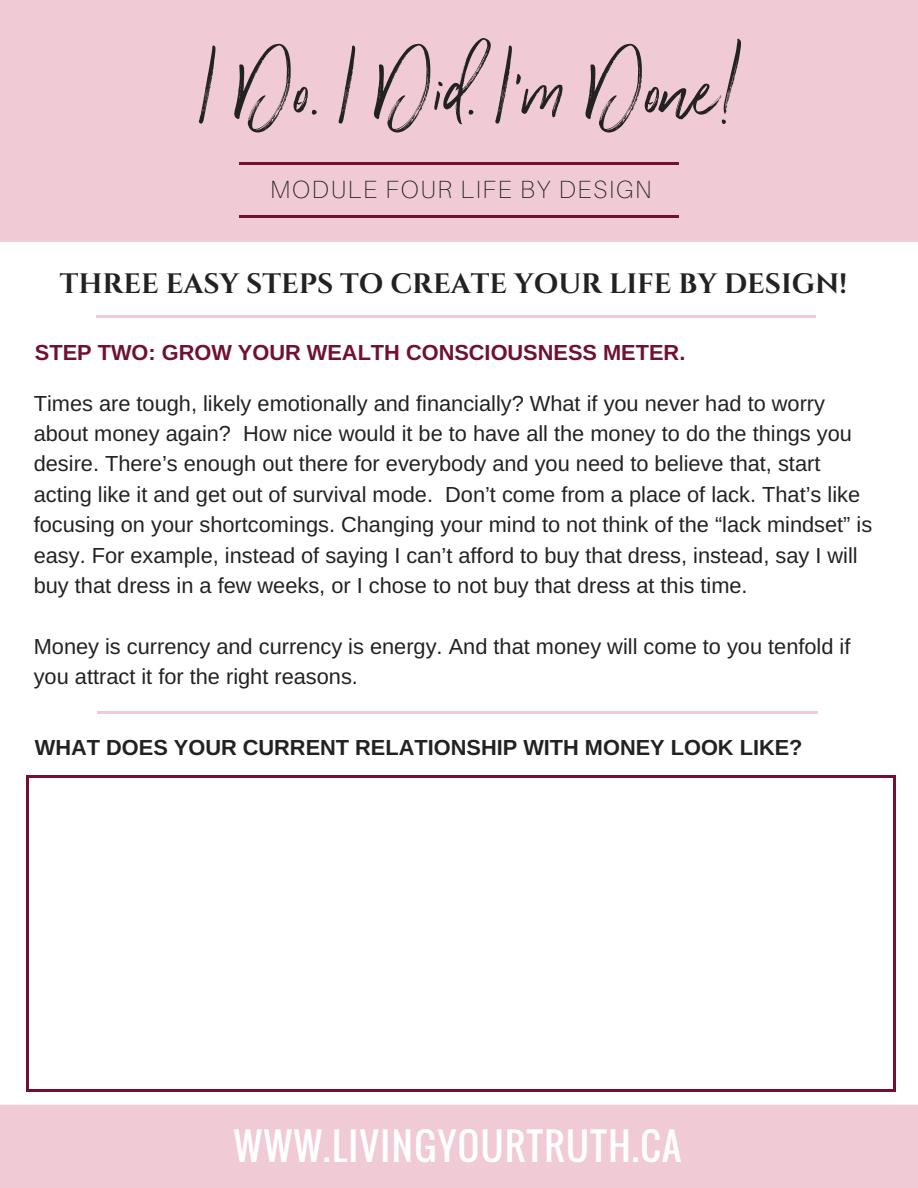
<style>
.page{position:relative;width:918px;height:1188px;background:#fff}
.page>*{position:absolute;margin:0;border:0;box-sizing:border-box;transform-origin:0 0}
.t1{font:136.95px "Wilderness Typeface";color:#222}
.t2{font:37.35px "Oswald";letter-spacing:.04em;color:#fff}
.t3{font:700 28.05px "Cinzel";color:#222}
.t4{font:100 24.9px "Aileron";letter-spacing:.07em;color:#222}
.t5{font:21.75px/30.3px "Arimo";color:#222}
.t6{font:700 21.75px "Arimo";color:#222}
.t7{font:700 21.75px "Arimo";color:#711032}
</style>
<div class="page">
<div style="left:0;top:0;width:918px;height:242px;background:#f0cad5"></div>
<svg style="left:239px;top:163px;width:13px;height:2px"></svg>
<svg style="left:666px;top:163px;width:13px;height:2px"></svg>
<hr style="left:252px;top:163px;width:90px;height:2px;background:#711032">
<hr style="left:342px;top:163px;width:90px;height:2px;background:#711032">
<hr style="left:432px;top:163px;width:90px;height:2px;background:#711032">
<hr style="left:522px;top:163px;width:90px;height:2px;background:#711032">
<hr style="left:612px;top:163px;width:54px;height:2px;background:#711032">
<svg style="left:239px;top:215px;width:13px;height:3px"></svg>
<svg style="left:666px;top:215px;width:13px;height:3px"></svg>
<hr style="left:252px;top:215px;width:90px;height:3px;background:#711032">
<hr style="left:342px;top:215px;width:90px;height:3px;background:#711032">
<hr style="left:432px;top:215px;width:90px;height:3px;background:#711032">
<hr style="left:522px;top:215px;width:90px;height:3px;background:#711032">
<hr style="left:612px;top:215px;width:54px;height:3px;background:#711032">
<div style="left:0;top:1105px;width:918px;height:83px;background:#f0cad5"></div>
<svg style="left:96px;top:316px;width:12px;height:2px"></svg>
<svg style="left:804px;top:316px;width:12px;height:2px"></svg>
<hr style="left:108px;top:316px;width:88px;height:2px;background:#f0cad5">
<hr style="left:196px;top:316px;width:87px;height:2px;background:#f0cad5">
<hr style="left:283px;top:316px;width:87px;height:2px;background:#f0cad5">
<hr style="left:370px;top:316px;width:87px;height:2px;background:#f0cad5">
<hr style="left:457px;top:316px;width:88px;height:2px;background:#f0cad5">
<hr style="left:544px;top:316px;width:88px;height:2px;background:#f0cad5">
<hr style="left:632px;top:316px;width:87px;height:2px;background:#f0cad5">
<hr style="left:719px;top:316px;width:85px;height:2px;background:#f0cad5">
<hr style="left:26px;top:777px;width:2px;height:312px;background:#711032">
<hr style="left:893px;top:777px;width:2px;height:312px;background:#711032">
<hr style="left:28px;top:1089px;width:865px;height:2px;background:#711032">
<hr style="left:28px;top:775px;width:865px;height:2px;background:#711032">
<svg style="left:97px;top:712px;width:12px;height:2px"></svg>
<svg style="left:805px;top:712px;width:12px;height:2px"></svg>
<hr style="left:109px;top:712px;width:88px;height:2px;background:#f0cad5">
<hr style="left:197px;top:712px;width:87px;height:2px;background:#f0cad5">
<hr style="left:284px;top:712px;width:87px;height:2px;background:#f0cad5">
<hr style="left:371px;top:712px;width:88px;height:2px;background:#f0cad5">
<hr style="left:458px;top:712px;width:88px;height:2px;background:#f0cad5">
<hr style="left:546px;top:712px;width:87px;height:2px;background:#f0cad5">
<hr style="left:633px;top:712px;width:87px;height:2px;background:#f0cad5">
<hr style="left:720px;top:712px;width:85px;height:2px;background:#f0cad5">
<h1 class="t1" style="left:201px;top:-1px;width:545px">I Do. I Did. I'm Done!</h1>
<p class="t4" style="left:270px;top:174px;width:383px">MODULE FOUR LIFE BY DESIGN</p>
<p class="t3" style="left:60px;top:265px;width:789px">THREE EASY STEPS TO CREATE YOUR LIFE BY DESIGN!</p>
<p class="t7" style="left:35px;top:340px;width:652px">STEP TWO: GROW YOUR WEALTH CONSCIOUSNESS METER.</p>
<p class="t5" style="left:34px;top:388px;width:840px">Times are tough, likely emotionally and financially? What if you never had to worry about money again? How nice would it be to have all the money to do the things you desire. There’s enough out there for everybody and you need to believe that, start acting like it and get out of survival mode. Don’t come from a place of lack. That’s like focusing on your shortcomings. Changing your mind to not think of the “lack mindset” is easy. For example, instead of saying I can’t afford to buy that dress, instead, say I will buy that dress in a few weeks, or I chose to not buy that dress at this time.</p>
<p class="t5" style="left:34px;top:631px;width:818px">Money is currency and currency is energy. And that money will come to you tenfold if you attract it for the right reasons.</p>
<p class="t6" style="left:35px;top:735px;width:769px">WHAT DOES YOUR CURRENT RELATIONSHIP WITH MONEY LOOK LIKE?</p>
<h2 class="t2" style="left:234px;top:1118px;width:449px">WWW.LIVINGYOURTRUTH.CA</h2>
</div>
